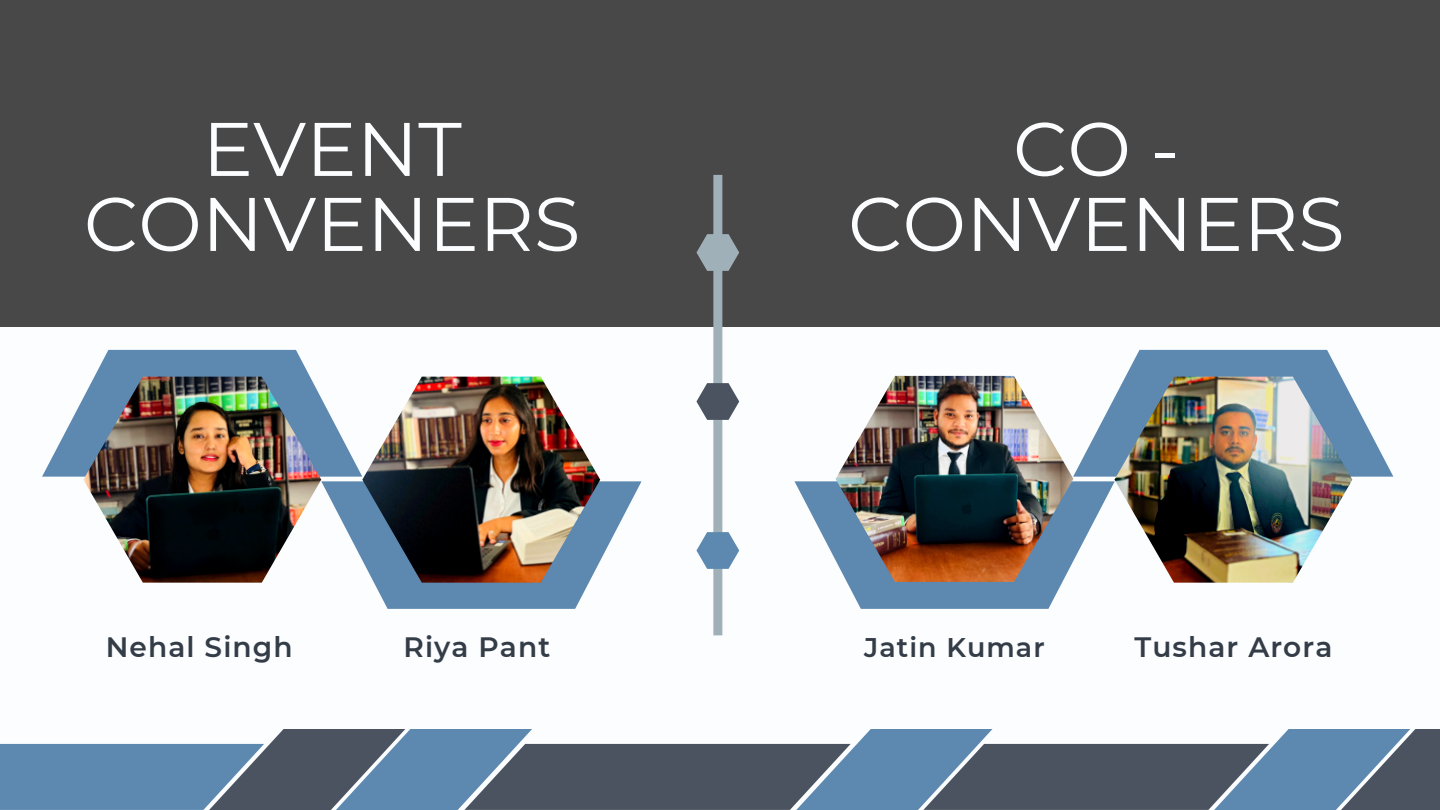
<style>
.page{position:relative;width:1440px;height:810px;background:#fbfdfe}
.page>*{position:absolute;margin:0;border:0;box-sizing:border-box;transform-origin:0 0}
.t1{font:75.7px/75px "Montserrat";color:#fbfdfe;text-align:center}
.t2{font:600 28px "Montserrat";letter-spacing:.04em;color:#333c47}
.t3{font:600 26.9px "Montserrat";letter-spacing:.04em;color:#333c47}
</style>
<div class="page">
<svg style="left:42px;top:350px;width:600px;height:259px"></svg>
<svg style="left:795px;top:350px;width:598px;height:259px"></svg>
<img style="left:362px;top:377px;width:238px;height:206px">
<img style="left:83px;top:377px;width:238px;height:206px">
<img style="left:836px;top:376px;width:237px;height:206px">
<img style="left:1114px;top:377px;width:238px;height:206px">
<svg style="left:0;top:729px;width:1440px;height:81px;background:#6a7f94"></svg>
<div style="left:0;top:0;width:1440px;height:327px;background:#484848"></div>
<div style="left:713px;top:175px;width:9px;height:460px;background:#a0b0b9"></div>
<svg style="left:696px;top:234px;width:43px;height:37px"></svg>
<svg style="left:696px;top:383px;width:43px;height:37px"></svg>
<svg style="left:696px;top:532px;width:43px;height:37px"></svg>
<h1 class="t1" style="left:84px;top:111px;width:498px">EVENT<br>CONVENERS</h1>
<h1 class="t1" style="left:848px;top:111px;width:498px">CO -<br>CONVENERS</h1>
<p class="t2" style="left:106px;top:630px;width:188px">Nehal Singh</p>
<p class="t2" style="left:403px;top:630px;width:148px">Riya Pant</p>
<p class="t3" style="left:864px;top:631px;width:182px">Jatin Kumar</p>
<p class="t2" style="left:1135px;top:630px;width:199px">Tushar Arora</p>
</div>
